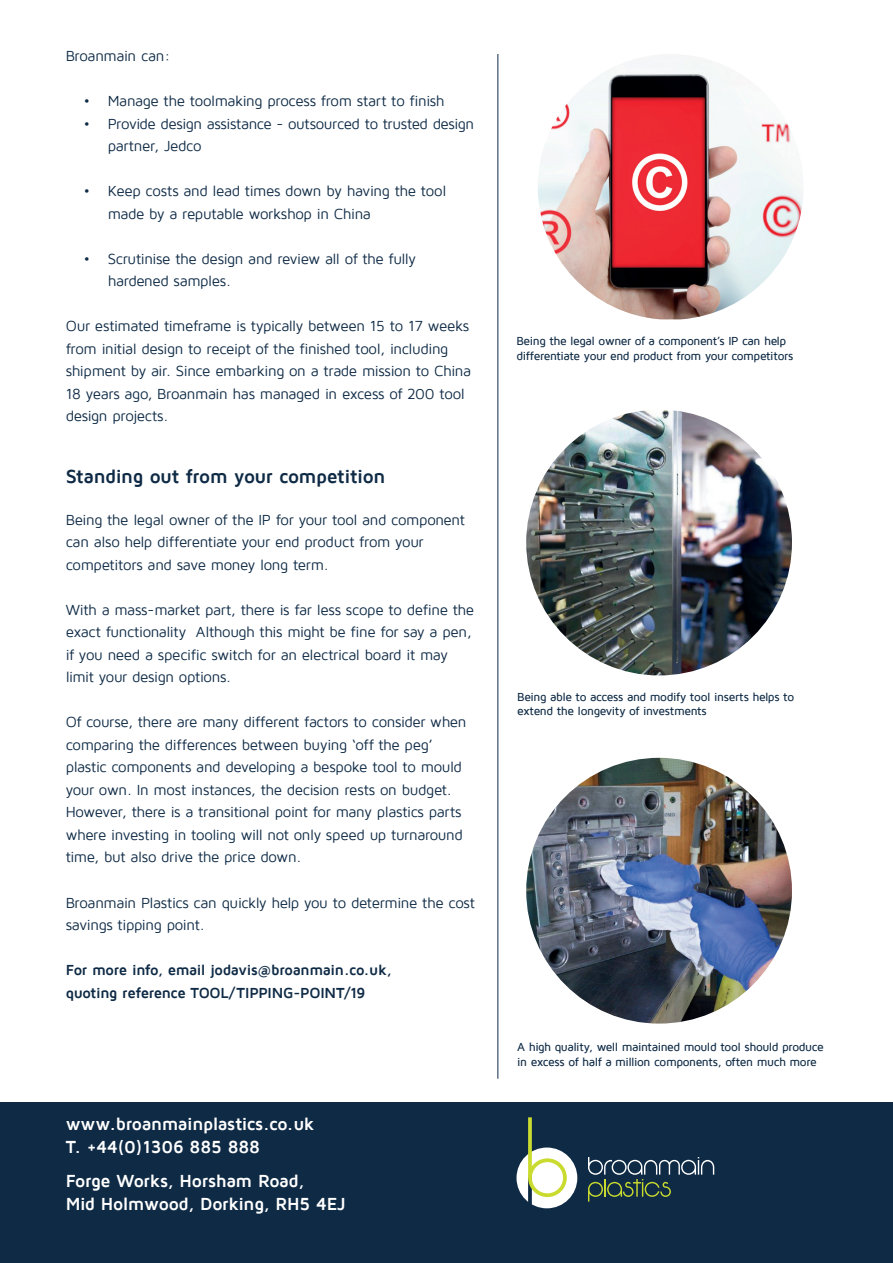
<style>
.page{position:relative;width:893px;height:1263px;background:#fff}
.page>*{position:absolute;margin:0;border:0;box-sizing:border-box;transform-origin:0 0}
.t1{font:700 19.5px "Maven Pro";letter-spacing:-.025em;color:#0e2a45}
.t2{font:700 18px "Maven Pro";letter-spacing:-.02em;color:#fff}
.t3{font:15px/22.5px "Maven Pro";letter-spacing:-.025em;color:#0e2a45}
.t4{font:700 15px "Maven Pro";letter-spacing:-.025em;color:#0e2a45}
.t5{font:500 12px/14.4px "Maven Pro";letter-spacing:-.035em;color:#0e2a45}
</style>
<div class="page">
<hr style="left:497px;top:54px;width:1px;height:1025px;background:#0e2a45">
<img style="left:526px;top:410px;width:266px;height:265px;border-radius:133px">
<img style="left:526px;top:758px;width:266px;height:265px;border-radius:133px">
<div style="left:0;top:1103px;width:893px;height:160px;background:#0e2a45"></div>
<svg style="left:588px;top:1157px;width:126px;height:44px"></svg>
<div style="left:516px;top:1147px;width:61px;height:61px;background:#fff;border-radius:50%"></div>
<svg style="left:528px;top:1182px;width:4px;height:22px"></svg>
<div style="left:528px;top:1158px;width:39px;height:39px;border:4px solid #cadb2f;border-radius:50%"></div>
<svg style="left:528px;top:1117px;width:4px;height:61px"></svg>
<img style="left:538px;top:54px;width:265px;height:265px;border-radius:130px">
<p class="t3" style="left:66px;top:45px;width:106px">Broanmain can:</p>
<p class="t3" style="left:84px;top:90px;width:362px">• Manage the toolmaking process from start to finish</p>
<p class="t3" style="left:108px;top:113px;width:368px;text-indent:-24px">• Provide design assistance - outsourced to trusted design partner, Jedco</p>
<p class="t3" style="left:108px;top:180px;width:340px;text-indent:-24px">• Keep costs and lead times down by having the tool made by a reputable workshop in China</p>
<p class="t3" style="left:108px;top:248px;width:310px;text-indent:-24px">• Scrutinise the design and review all of the fully hardened samples.</p>
<p class="t3" style="left:66px;top:315px;width:407px">Our estimated timeframe is typically between 15 to 17 weeks from initial design to receipt of the finished tool, including shipment by air. Since embarking on a trade mission to China 18 years ago, Broanmain has managed in excess of 200 tool design projects.</p>
<p class="t1" style="left:66px;top:466px;width:321px">Standing out from your competition</p>
<p class="t3" style="left:66px;top:509px;width:401px">Being the legal owner of the IP for your tool and component can also help differentiate your end product from your competitors and save money long term.</p>
<p class="t3" style="left:66px;top:599px;width:410px">With a mass-market part, there is far less scope to define the exact functionality Although this might be fine for say a pen, if you need a specific switch for an electrical board it may limit your design options.</p>
<p class="t3" style="left:66px;top:711px;width:402px">Of course, there are many different factors to consider when comparing the differences between buying ‘off the peg’ plastic components and developing a bespoke tool to mould your own. In most instances, the decision rests on budget.<br>However, there is a transitional point for many plastics parts where investing in tooling will not only speed up turnaround time, but also drive the price down.</p>
<p class="t3" style="left:66px;top:891px;width:411px">Broanmain Plastics can quickly help you to determine the cost savings tipping point.</p>
<p class="t4" style="left:66px;top:962px;width:328px">For more info, email jodavis@broanmain.co.uk,</p>
<p class="t4" style="left:66px;top:984px;width:301px">quoting reference TOOL/TIPPING-POINT/19</p>
<p class="t2" style="left:66px;top:1115px;width:250px">www.broanmainplastics.co.uk</p>
<p class="t2" style="left:66px;top:1137px;width:196px">T. +44(0)1306 885 888</p>
<p class="t2" style="left:66px;top:1172px;width:240px">Forge Works, Horsham Road,</p>
<p class="t2" style="left:66px;top:1194px;width:282px">Mid Holmwood, Dorking, RH5 4EJ</p>
<p class="t5" style="left:516px;top:334px;width:278px">Being the legal owner of a component’s IP can help differentiate your end product from your competitors</p>
<p class="t5" style="left:517px;top:690px;width:278px">Being able to access and modify tool inserts helps to extend the longevity of investments</p>
<p class="t5" style="left:517px;top:1040px;width:308px">A high quality, well maintained mould tool should produce in excess of half a million components, often much more</p>
</div>
